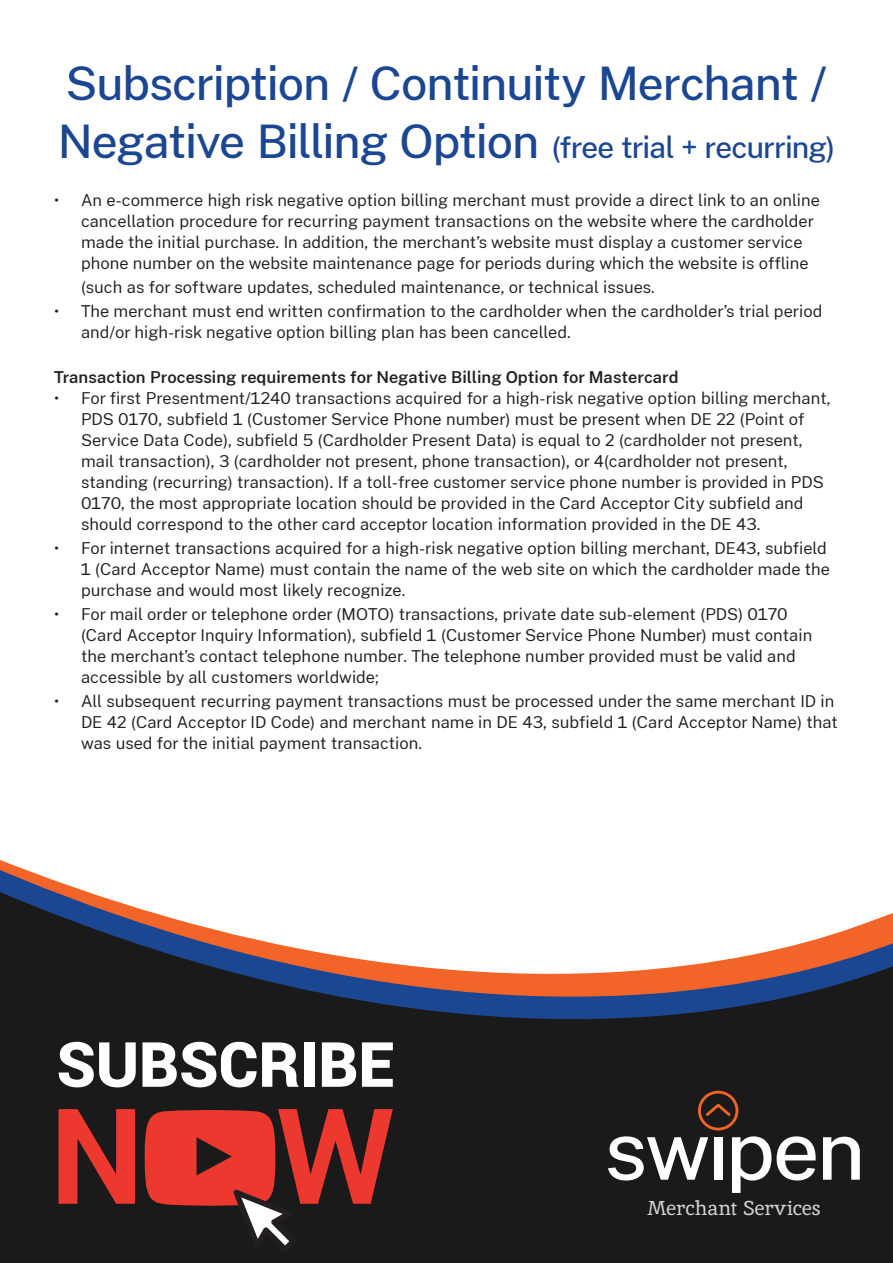
<style>
.page{position:relative;width:893px;height:1263px;background:#fff}
.page>*{position:absolute;margin:0;border:0;box-sizing:border-box;transform-origin:0 0}
.t1{font:500 46.5px/57.6px "Cheyenne Sans";letter-spacing:-.025em;color:#1b4692}
.t2{font:20.1px "Inika";letter-spacing:-.02em;color:#d1d2d4}
.t3{font:16.5px/21px "Cheyenne Sans";color:#231f20}
.t4{font:600 16.5px "Cheyenne Sans";color:#231f20}
.s1{font-size:30px}
</style>
<div class="page">
<svg style="left:0;top:860px;width:88px;height:32px"></svg>
<svg style="left:0;top:892px;width:893px;height:371px;fill:#1a1a1a"></svg>
<svg style="left:59px;top:1042px;width:77px;height:45px"></svg>
<svg style="left:142px;top:1042px;width:157px;height:45px"></svg>
<div style="left:304px;top:1042px;width:10px;height:45px;background:#fff"></div>
<svg style="left:322px;top:1042px;width:34px;height:45px"></svg>
<svg style="left:362px;top:1042px;width:31px;height:45px"></svg>
<svg style="left:59px;top:1109px;width:76px;height:95px;background:#a22d28"></svg>
<svg style="left:145px;top:1109px;width:248px;height:143px;background:#822d29"></svg>
<svg style="left:608px;top:1136px;width:100px;height:44px"></svg>
<div style="left:714px;top:1137px;width:8px;height:43px;background:#fff"></div>
<svg style="left:732px;top:1136px;width:39px;height:57px"></svg>
<svg style="left:777px;top:1136px;width:39px;height:44px"></svg>
<svg style="left:823px;top:1137px;width:37px;height:43px"></svg>
<svg style="left:698px;top:1091px;width:40px;height:39px;background:#522d1d"></svg>
<p class="t1" style="left:58px;top:53px;width:779px">Subscription / Continuity Merchant /<br>Negative Billing Option <span class="s1">(free trial + recurring)</span></p>
<p class="t3" style="left:81px;top:189px;width:740px;text-indent:-27px">• An e-commerce high risk negative option billing merchant must provide a direct link to an online cancellation procedure for recurring payment transactions on the website where the cardholder made the initial purchase. In addition, the merchant’s website must display a customer service phone number on the website maintenance page for periods during which the website is offline</p>
<p class="t3" style="left:81px;top:276px;width:575px">(such as for software updates, scheduled maintenance, or technical issues.</p>
<p class="t3" style="left:81px;top:300px;width:743px;text-indent:-27px">• The merchant must end written confirmation to the cardholder when the cardholder’s trial period and/or high-risk negative option billing plan has been cancelled.</p>
<p class="t4" style="left:54px;top:366px;width:626px">Transaction Processing requirements for Negative Billing Option for Mastercard</p>
<p class="t3" style="left:81px;top:387px;width:751px;text-indent:-27px">• For first Presentment/1240 transactions acquired for a high-risk negative option billing merchant, PDS 0170, subfield 1 (Customer Service Phone number) must be present when DE 22 (Point of Service Data Code), subfield 5 (Cardholder Present Data) is equal to 2 (cardholder not present, mail transaction), 3 (cardholder not present, phone transaction), or 4(cardholder not present, standing (recurring) transaction). If a toll-free customer service phone number is provided in PDS 0170, the most appropriate location should be provided in the Card Acceptor City subfield and should correspond to the other card acceptor location information provided in the DE 43.</p>
<p class="t3" style="left:81px;top:537px;width:750px;text-indent:-27px">• For internet transactions acquired for a high-risk negative option billing merchant, DE43, subfield<br>1 (Card Acceptor Name) must contain the name of the web site on which the cardholder made the purchase and would most likely recognize.</p>
<p class="t3" style="left:81px;top:603px;width:733px;text-indent:-27px">• For mail order or telephone order (MOTO) transactions, private date sub-element (PDS) 0170 (Card Acceptor Inquiry Information), subfield 1 (Customer Service Phone Number) must contain the merchant’s contact telephone number. The telephone number provided must be valid and accessible by all customers worldwide;</p>
<p class="t3" style="left:81px;top:690px;width:758px;text-indent:-27px">• All subsequent recurring payment transactions must be processed under the same merchant ID in<br>DE 42 (Card Acceptor ID Code) and merchant name in DE 43, subfield 1 (Card Acceptor Name) that was used for the initial payment transaction.</p>
<p class="t2" style="left:647px;top:1195px;width:175px">Merchant Services</p>
</div>
